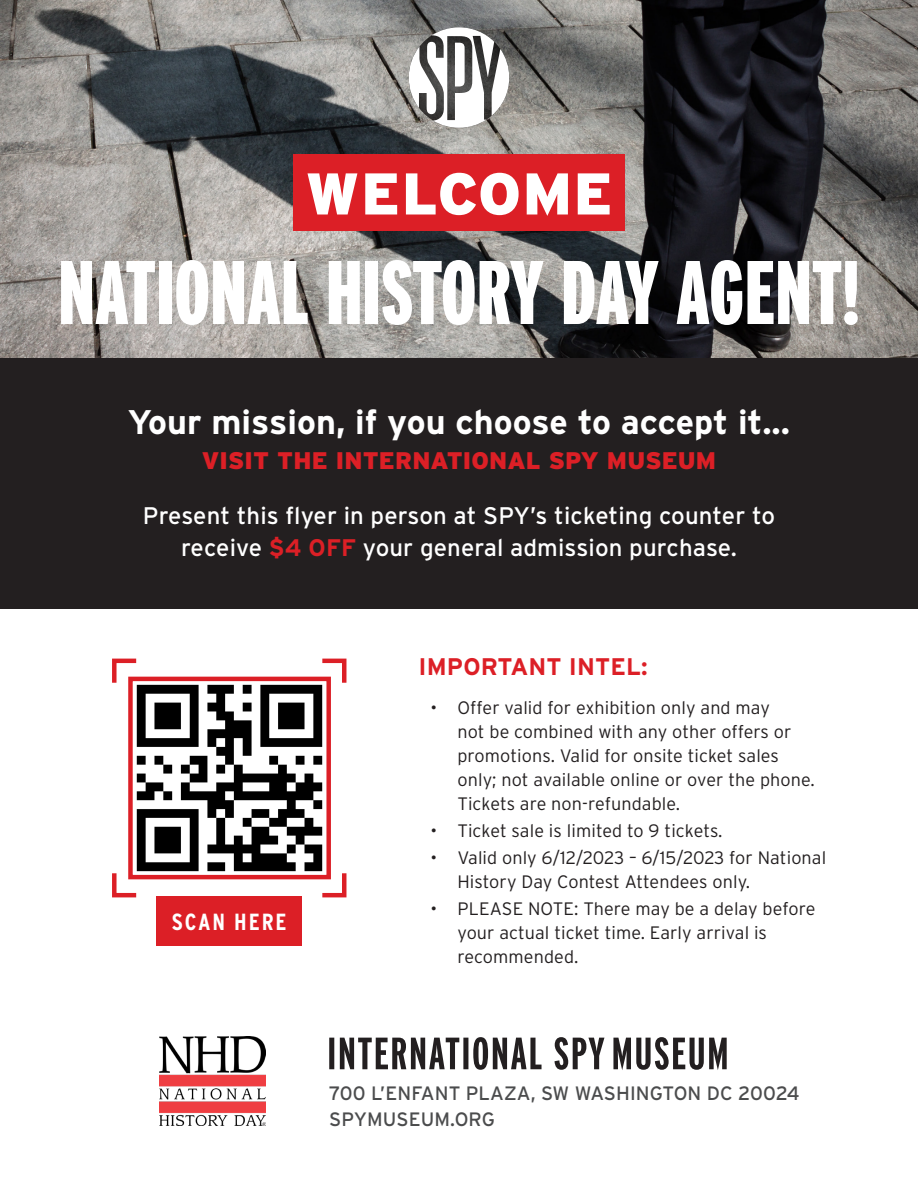
<style>
.page{position:relative;width:918px;height:1188px;background:#fff}
.page>*{position:absolute;margin:0;border:0;box-sizing:border-box;transform-origin:0 0}
.t1{font:900 90px "Interstate Compressed";color:#fff}
.t2{font:900 58.65px "Interstate";letter-spacing:.025em;color:#fff}
.t3{font:700 34.05px "Interstate";color:#fff}
.t4{font:24px/31.5px "Interstate";letter-spacing:.005em;color:#fff;text-align:center}
.t5{font:900 24px "Interstate";letter-spacing:.005em;color:#dc1f26}
.t6{font:700 24px "Interstate";letter-spacing:.005em;color:#dc1f26}
.t7{font:700 23.4px "Interstate Condensed";letter-spacing:.08em;color:#fff}
.t8{font:19.35px "Interstate";letter-spacing:.005em;color:#4b4c4d}
.t9{font:300 18px/24px "Interstate";letter-spacing:.005em;color:#231f20}
.s1{font-weight:700;color:#dc1f26}
</style>
<div class="page">
<img style="left:0;top:0;width:918px;height:359px">
<div style="left:293px;top:155px;width:332px;height:76px;background:#dc1f26"></div>
<svg style="left:409px;top:27px;width:100px;height:101px"></svg>
<div style="left:0;top:359px;width:918px;height:250px;background:#231f20"></div>
<div style="left:156px;top:896px;width:146px;height:49px;background:#dc1f26"></div>
<img style="left:136px;top:684px;width:187px;height:188px">
<div style="left:128px;top:677px;width:203px;height:202px;border:4px solid #dc1f26"></div>
<svg style="left:112px;top:869px;width:29px;height:29px"></svg>
<svg style="left:318px;top:658px;width:29px;height:29px"></svg>
<svg style="left:112px;top:658px;width:29px;height:29px"></svg>
<svg style="left:318px;top:869px;width:29px;height:29px"></svg>
<svg style="left:329px;top:1037px;width:398px;height:33px"></svg>
<img style="left:159px;top:1036px;width:106px;height:89px">
<p class="t2" style="left:305px;top:160px;width:309px">WELCOME</p>
<p class="t1" style="left:58px;top:243px;width:803px">NATIONAL HISTORY DAY AGENT!</p>
<p class="t3" style="left:128px;top:403px;width:664px">Your mission, if you choose to accept it...</p>
<p class="t5" style="left:202px;top:446px;width:516px">VISIT THE INTERNATIONAL SPY MUSEUM</p>
<p class="t4" style="left:143px;top:500px;width:634px">Present this flyer in person at SPY’s ticketing counter to receive <span class="s1">$4 OFF</span> your general admission purchase.</p>
<p class="t7" style="left:172px;top:909px;width:116px">SCAN HERE</p>
<p class="t6" style="left:418px;top:653px;width:231px">IMPORTANT INTEL:</p>
<p class="t9" style="left:458px;top:695px;width:359px;text-indent:-27px">• Offer valid for exhibition only and may<br>not be combined with any other offers or promotions. Valid for onsite ticket sales only; not available online or over the phone.<br>Tickets are non-refundable.</p>
<p class="t9" style="left:430px;top:818px;width:294px">• Ticket sale is limited to 9 tickets.</p>
<p class="t9" style="left:458px;top:845px;width:370px;text-indent:-27px">• Valid only 6/12/2023 – 6/15/2023 for National<br>History Day Contest Attendees only.</p>
<p class="t9" style="left:458px;top:896px;width:360px;text-indent:-27px">• PLEASE NOTE: There may be a delay before your actual ticket time. Early arrival is recommended.</p>
<p class="t8" style="left:329px;top:1082px;width:472px">700 L’ENFANT PLAZA, SW WASHINGTON DC 20024</p>
<p class="t8" style="left:329px;top:1108px;width:167px">SPYMUSEUM.ORG</p>
</div>
